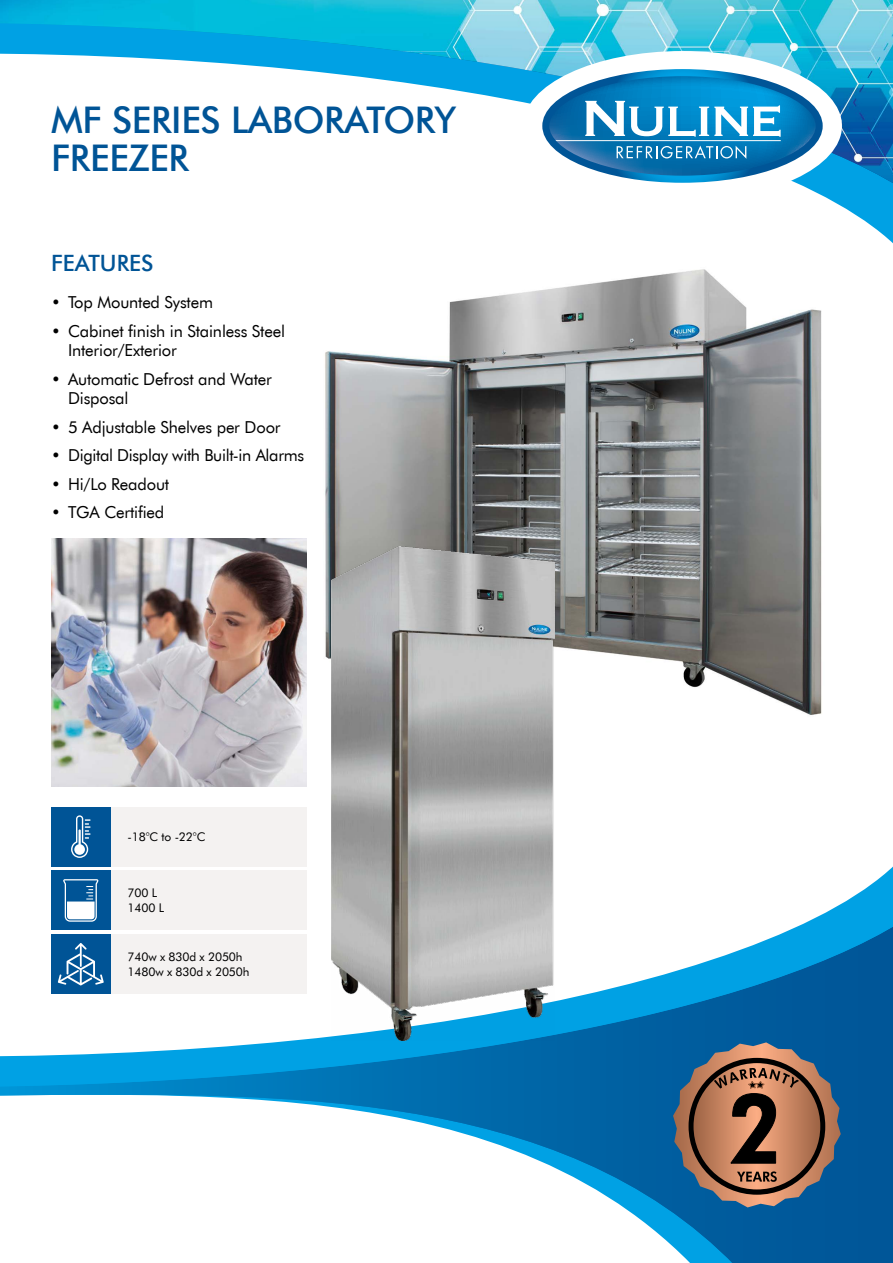
<style>
.page{position:relative;width:893px;height:1263px;background:#fff}
.page>*{position:absolute;margin:0;border:0;box-sizing:border-box;transform-origin:0 0}
.t1{font:500 36.75px/38.2px "Futura BT";letter-spacing:-.01em;color:#005496}
.t2{font:500 22.5px "Futura BT";color:#005496}
.t3{font:16.5px/19.5px "Futura BT";letter-spacing:-.01em;color:#000}
.t4{font:12px/15px "Futura BT";letter-spacing:-.01em;color:#000}
</style>
<div class="page">
<svg style="left:825px;top:197px;width:68px;height:47px"></svg>
<img style="left:0;top:0;width:893px;height:197px">
<svg style="left:0;top:1087px;width:893px;height:176px"></svg>
<svg style="left:0;top:792px;width:893px;height:295px"></svg>
<div style="left:523px;top:51px;width:319px;height:150px;background:#fff;border-radius:50%"></div>
<svg style="left:542px;top:69px;width:281px;height:114px"></svg>
<img style="left:306px;top:269px;width:516px;height:464px">
<img style="left:332px;top:547px;width:222px;height:493px">
<img style="left:51px;top:538px;width:255px;height:249px">
<div style="left:51px;top:934px;width:255px;height:60px;background:#f4f2f1"></div>
<div style="left:51px;top:934px;width:60px;height:60px;background:#005496"></div>
<svg style="left:58px;top:943px;width:46px;height:42px"></svg>
<div style="left:51px;top:871px;width:255px;height:59px;background:#f4f2f1"></div>
<div style="left:51px;top:871px;width:60px;height:59px;background:#005496"></div>
<svg style="left:63px;top:879px;width:35px;height:43px"></svg>
<div style="left:51px;top:807px;width:255px;height:59px;background:#f4f2f1"></div>
<div style="left:51px;top:807px;width:60px;height:59px;background:#005496"></div>
<svg style="left:71px;top:815px;width:20px;height:43px"></svg>
<svg style="left:673px;top:1042px;width:168px;height:165px"></svg>
<h1 class="t1" style="left:51px;top:100px;width:407px">MF SERIES LABORATORY<br>FREEZER</h1>
<h2 class="t2" style="left:51px;top:250px;width:104px">FEATURES</h2>
<p class="t3" style="left:51px;top:293px;width:163px">• Top Mounted System</p>
<p class="t3" style="left:68px;top:321px;width:218px;text-indent:-17px">• Cabinet finish in Stainless Steel<br>Interior/Exterior</p>
<p class="t3" style="left:68px;top:369px;width:205px;text-indent:-17px">• Automatic Defrost and Water<br>Disposal</p>
<p class="t3" style="left:51px;top:417px;width:231px">• 5 Adjustable Shelves per Door</p>
<p class="t3" style="left:51px;top:446px;width:255px">• Digital Display with Built-in Alarms</p>
<p class="t3" style="left:51px;top:474px;width:120px">• Hi/Lo Readout</p>
<p class="t3" style="left:51px;top:503px;width:115px">• TGA Certified</p>
<p class="t4" style="left:128px;top:829px;width:79px">-18°C to -22°C</p>
<p class="t4" style="left:128px;top:885px;width:38px">700 L<br>1400 L</p>
<p class="t4" style="left:128px;top:949px;width:124px">740w x 830d x 2050h<br>1480w x 830d x 2050h</p>
</div>
